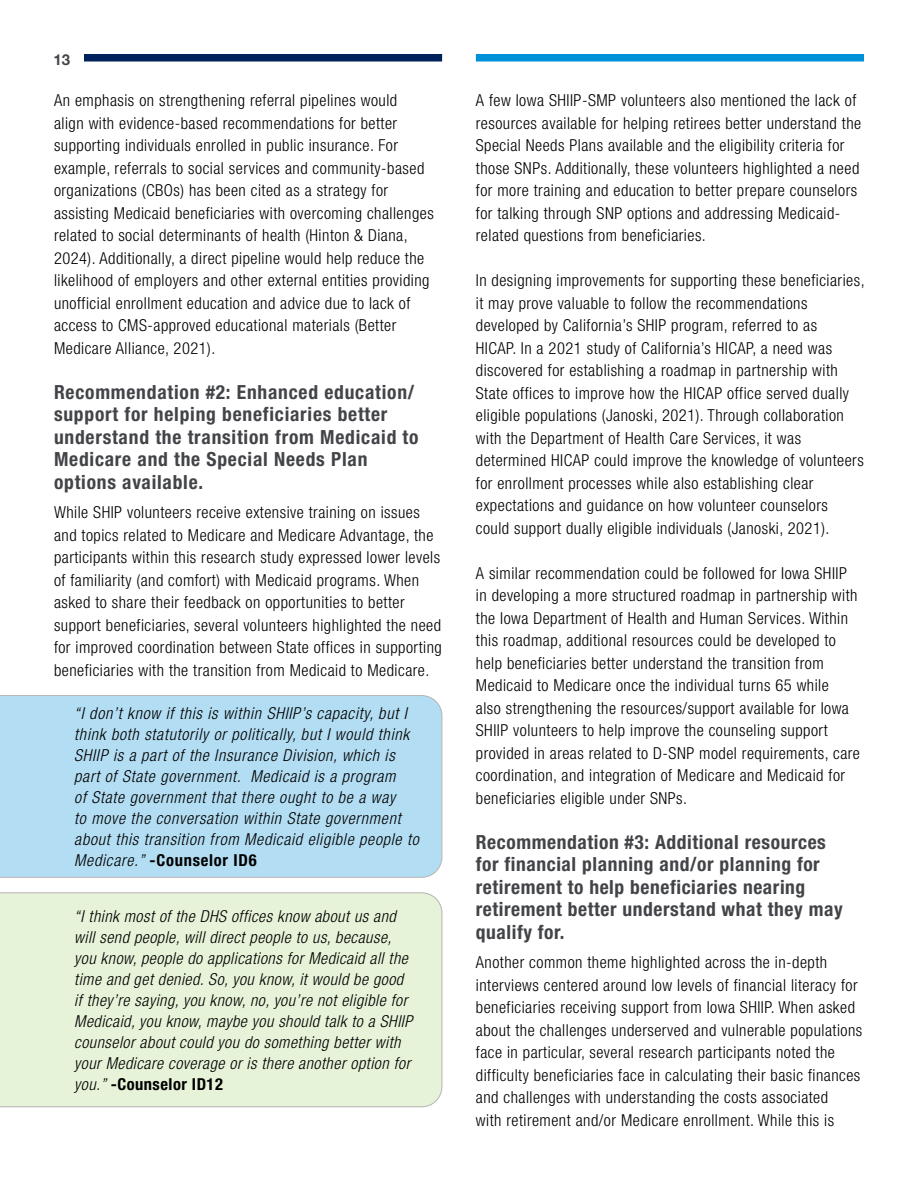
<style>
.page{position:relative;width:918px;height:1188px;background:#fff}
.page>*{position:absolute;margin:0;border:0;box-sizing:border-box;transform-origin:0 0}
.t1{font:700 condensed 19.5px/22.5px "Helvetica Neue LT Std";letter-spacing:.03em;color:#424448}
.Body_Copy{font:300 condensed 16.5px/22.5px "Helvetica Neue LT Std";letter-spacing:.03em;color:#000}
.BODY_QUOTE{font:italic 300 condensed 16.5px/21px "Helvetica Neue LT Std";letter-spacing:.03em;color:#000}
.t2{font:700 15px "Helvetica Neue";color:#424448}
.s1{font-weight:700;font-style:normal}
</style>
<div class="page">
<div style="left:84px;top:54px;width:358px;height:8px;background:#00225c"></div>
<div style="left:476px;top:54px;width:388px;height:8px;background:#0090da"></div>
<div style="left:0;top:892px;width:442px;height:215px;background:#e7f3d8"></div>
<div style="left:0;top:695px;width:442px;height:183px;background:#b3ddf3"></div>
<p class="t2" style="left:53px;top:48px;width:18px">13</p>
<p class="Body_Copy" style="left:54px;top:89px;width:381px">An emphasis on strengthening referral pipelines would<br>align with evidence-based recommendations for better supporting individuals enrolled in public insurance. For example, referrals to social services and community-based organizations (CBOs) has been cited as a strategy for assisting Medicaid beneficiaries with overcoming challenges related to social determinants of health (Hinton &amp; Diana, 2024). Additionally, a direct pipeline would help reduce the likelihood of employers and other external entities providing unofficial enrollment education and advice due to lack of access to CMS-approved educational materials (Better Medicare Alliance, 2021).</p>
<h4 class="t1" style="left:54px;top:380px;width:366px">Recommendation #2: Enhanced education/ support for helping beneficiaries better understand the transition from Medicaid to Medicare and the Special Needs Plan options available.</h4>
<p class="Body_Copy" style="left:54px;top:501px;width:389px">While SHIP volunteers receive extensive training on issues and topics related to Medicare and Medicare Advantage, the participants within this research study expressed lower levels of familiarity (and comfort) with Medicaid programs. When asked to share their feedback on opportunities to better support beneficiaries, several volunteers highlighted the need for improved coordination between State offices in supporting beneficiaries with the transition from Medicaid to Medicare.</p>
<p class="BODY_QUOTE" style="left:74px;top:703px;width:346px">“I don’t know if this is within SHIIP’s capacity, but I think both statutorily or politically, but I would think SHIIP is a part of the Insurance Division, which is part of State government. Medicaid is a program<br>of State government that there ought to be a way<br>to move the conversation within State government about this transition from Medicaid eligible people to Medicare.” <span class="s1">-Counselor ID6</span></p>
<p class="BODY_QUOTE" style="left:74px;top:906px;width:340px">“I think most of the DHS offices know about us and will send people, will direct people to us, because, you know, people do applications for Medicaid all the time and get denied. So, you know, it would be good if they’re saying, you know, no, you’re not eligible for Medicaid, you know, maybe you should talk to a SHIIP counselor about could you do something better with your Medicare coverage or is there another option for you.” <span class="s1">-Counselor ID12</span></p>
<p class="Body_Copy" style="left:476px;top:89px;width:387px">A few Iowa SHIIP-SMP volunteers also mentioned the lack of resources available for helping retirees better understand the Special Needs Plans available and the eligibility criteria for those SNPs. Additionally, these volunteers highlighted a need for more training and education to better prepare counselors for talking through SNP options and addressing Medicaid&shy;related questions from beneficiaries.</p>
<p class="Body_Copy" style="left:476px;top:269px;width:390px">In designing improvements for supporting these beneficiaries, it may prove valuable to follow the recommendations developed by California’s SHIP program, referred to as<br>HICAP. In a 2021 study of California’s HICAP, a need was discovered for establishing a roadmap in partnership with State offices to improve how the HICAP office served dually eligible populations (Janoski, 2021). Through collaboration with the Department of Health Care Services, it was determined HICAP could improve the knowledge of volunteers for enrollment processes while also establishing clear expectations and guidance on how volunteer counselors could support dually eligible individuals (Janoski, 2021).</p>
<p class="Body_Copy" style="left:476px;top:562px;width:386px">A similar recommendation could be followed for Iowa SHIIP in developing a more structured roadmap in partnership with the Iowa Department of Health and Human Services. Within this roadmap, additional resources could be developed to help beneficiaries better understand the transition from Medicaid to Medicare once the individual turns 65 while<br>also strengthening the resources/support available for Iowa SHIIP volunteers to help improve the counseling support provided in areas related to D-SNP model requirements, care coordination, and integration of Medicare and Medicaid for beneficiaries eligible under SNPs.</p>
<h4 class="t1" style="left:476px;top:830px;width:368px">Recommendation #3: Additional resources for financial planning and/or planning for retirement to help beneficiaries nearing retirement better understand what they may qualify for.</h4>
<p class="Body_Copy" style="left:476px;top:951px;width:388px">Another common theme highlighted across the in-depth interviews centered around low levels of financial literacy for beneficiaries receiving support from Iowa SHIIP. When asked about the challenges underserved and vulnerable populations face in particular, several research participants noted the difficulty beneficiaries face in calculating their basic finances and challenges with understanding the costs associated<br>with retirement and/or Medicare enrollment. While this is</p>
</div>
